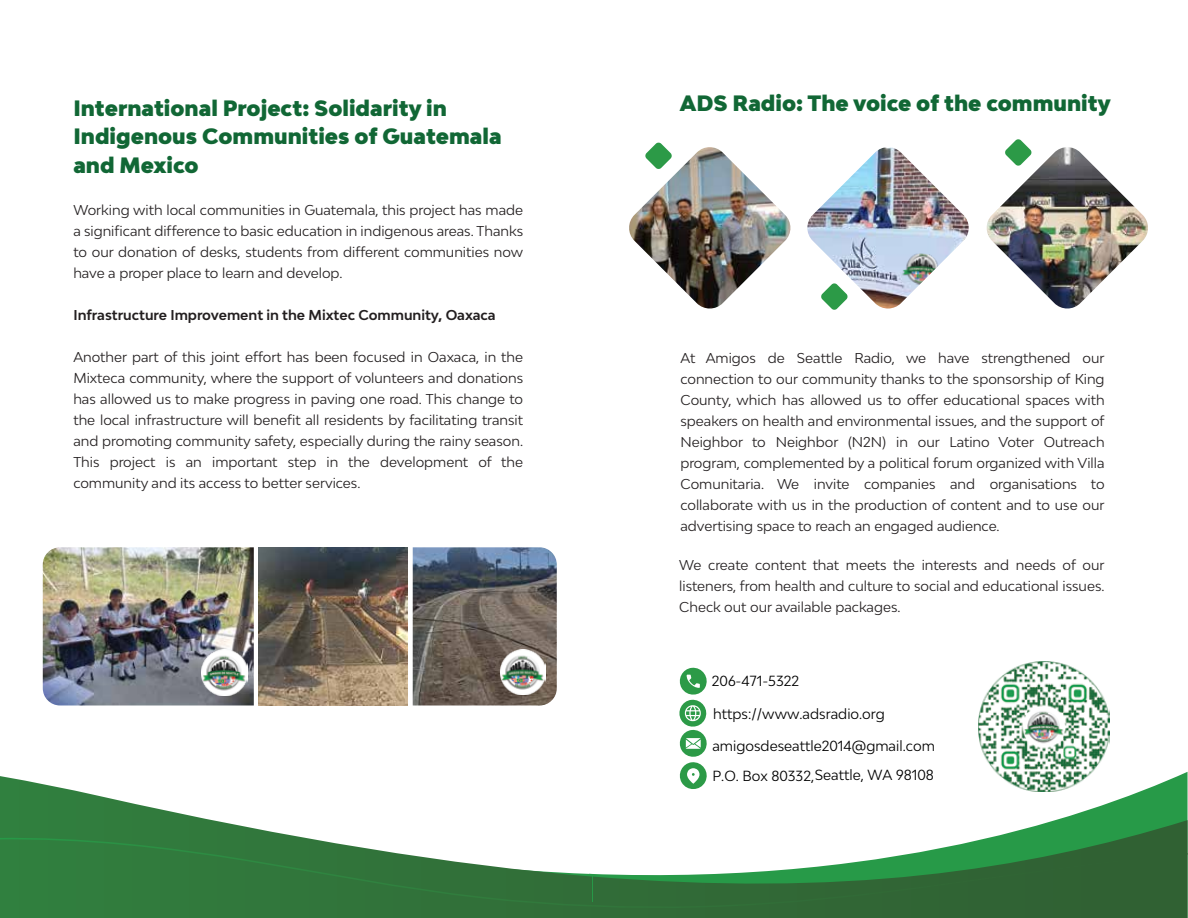
<style>
.page{position:relative;width:1188px;height:918px;background:#fff}
.page>*{position:absolute;margin:0;border:0;box-sizing:border-box;transform-origin:0 0}
.t1{font:900 21px/28.5px "Bw Modelica";color:#116735}
.t2{font:13.8px/30px "Bw Modelica";color:#000}
.t3{font:13.5px/21px "Bw Modelica";color:#231f20;text-align:justify}
.t4{font:700 13.5px "Bw Modelica";color:#231f20}
</style>
<div class="page">
<svg style="left:652px;top:142px;width:13px;height:5px"></svg>
<svg style="left:1009px;top:139px;width:19px;height:8px"></svg>
<img style="left:979px;top:661px;width:130px;height:111px">
<img style="left:629px;top:147px;width:162px;height:162px">
<img style="left:807px;top:147px;width:162px;height:162px">
<img style="left:902px;top:253px;width:42px;height:32px">
<img style="left:986px;top:147px;width:162px;height:162px">
<svg style="left:679px;top:667px;width:28px;height:105px"></svg>
<svg style="left:679px;top:772px;width:509px;height:48px"></svg>
<svg style="left:592px;top:820px;width:596px;height:98px"></svg>
<svg style="left:592px;top:837px;width:596px;height:73px"></svg>
<svg style="left:0;top:776px;width:592px;height:142px"></svg>
<svg style="left:0;top:837px;width:592px;height:74px;background:#4e8b58"></svg>
<img style="left:43px;top:547px;width:211px;height:159px">
<img style="left:201px;top:649px;width:46px;height:46px">
<img style="left:259px;top:547px;width:149px;height:159px">
<img style="left:413px;top:547px;width:144px;height:159px">
<img style="left:500px;top:650px;width:46px;height:45px">
<h1 class="t1" style="left:73px;top:93px;width:430px">International Project: Solidarity in<br>Indigenous Communities of Guatemala and Mexico</h1>
<p class="t3" style="left:73px;top:199px;width:451px">Working with local communities in Guatemala, this project has made a significant difference to basic education in indigenous areas. Thanks to our donation of desks, students from different communities now have a proper place to learn and develop.</p>
<p class="t4" style="left:73px;top:306px;width:424px">Infrastructure Improvement in the Mixtec Community, Oaxaca</p>
<p class="t3" style="left:73px;top:346px;width:451px">Another part of this joint effort has been focused in Oaxaca, in the Mixteca community, where the support of volunteers and donations has allowed us to make progress in paving one road. This change to the local infrastructure will benefit all residents by facilitating transit and promoting community safety, especially during the rainy season.<br>This project is an important step in the development of the community and its access to better services.</p>
<h1 class="t1" style="left:680px;top:88px;width:433px">ADS Radio: The voice of the community</h1>
<p class="t3" style="left:680px;top:347px;width:426px">At Amigos de Seattle Radio, we have strengthened our connection to our community thanks to the sponsorship of King County, which has allowed us to offer educational spaces with speakers on health and environmental issues, and the support of Neighbor to Neighbor (N2N) in our Latino Voter Outreach program, complemented by a political forum organized with Villa Comunitaria. We invite companies and organisations to collaborate with us in the production of content and to use our advertising space to reach an engaged audience.</p>
<p class="t3" style="left:679px;top:554px;width:427px">We create content that meets the interests and needs of our listeners, from health and culture to social and educational issues.<br>Check out our available packages.</p>
<p class="t2" style="left:712px;top:665px;width:89px">206-471-5322</p>
<p class="t2" style="left:713px;top:698px;width:173px">https://www.adsradio.org</p>
<p class="t2" style="left:712px;top:730px;width:224px">amigosdeseattle2014@gmail.com<br>P.O. Box 80332,Seattle, WA 98108</p>
</div>
